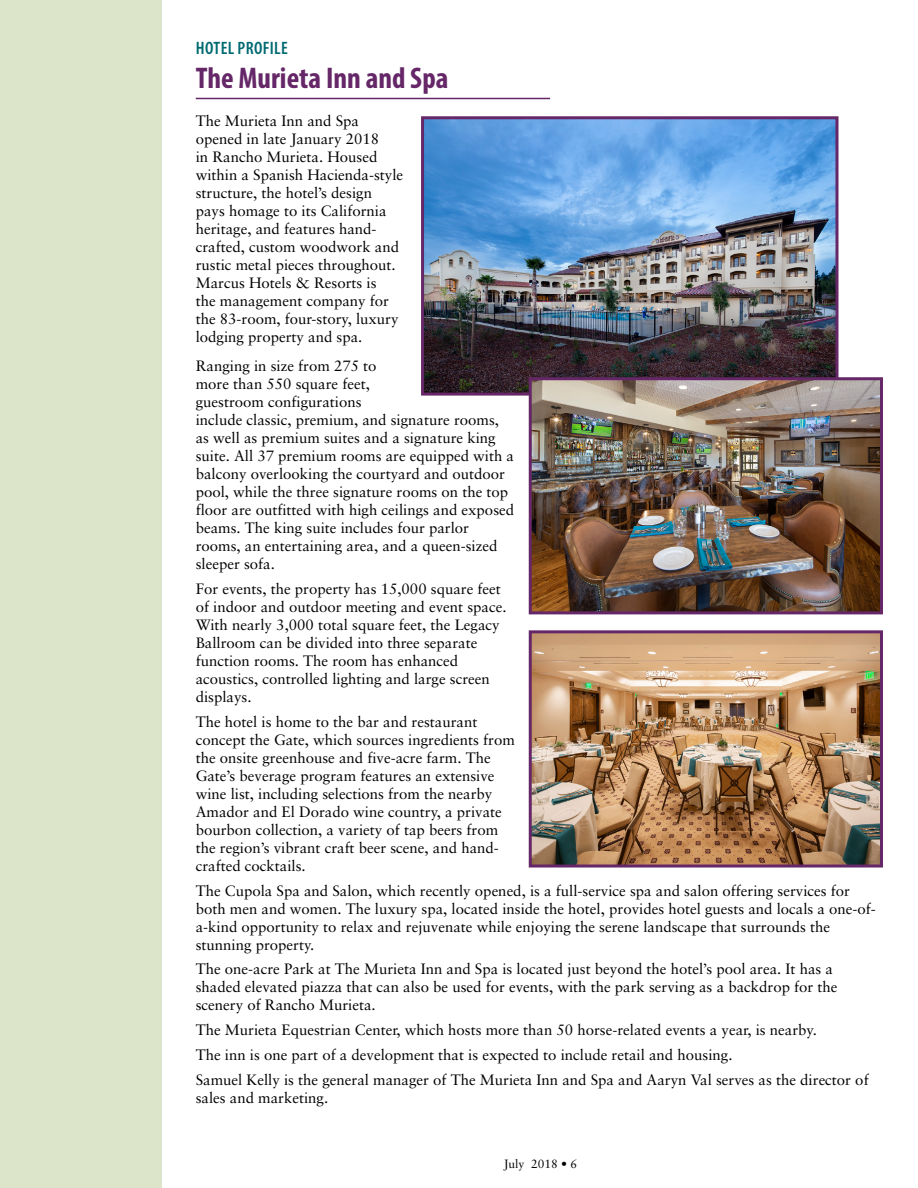
<style>
.page{position:relative;width:918px;height:1188px;background:#fff}
.page>*{position:absolute;margin:0;border:0;box-sizing:border-box;transform-origin:0 0}
.t1{font:700 condensed 30px "Myriad Pro";color:#652767}
.t2{font:600 condensed 18px "Myriad Pro";letter-spacing:.02em;color:#006a71}
.t3{font:15px/18px "Sabon";color:#000}
.t4{font:12px "Sabon";color:#000}
</style>
<div class="page">
<div style="left:0;top:0;width:162px;height:1188px;background:#dce4c9"></div>
<hr style="left:196px;top:98px;width:354px;height:1px;background:#652767">
<img style="left:425px;top:120px;width:409px;height:272px">
<div style="left:421px;top:116px;width:417px;height:280px;border:3px solid #652767"></div>
<img style="left:533px;top:381px;width:346px;height:229px">
<div style="left:529px;top:377px;width:354px;height:237px;border:3px solid #652767"></div>
<img style="left:533px;top:634px;width:346px;height:230px">
<div style="left:529px;top:630px;width:354px;height:238px;border:3px solid #652767"></div>
<p class="t2" style="left:196px;top:37px;width:94px">HOTEL PROFILE</p>
<h1 class="t1" style="left:196px;top:59px;width:254px">The Murieta Inn and Spa</h1>
<p class="t3" style="left:196px;top:112px;width:209px">The Murieta Inn and Spa opened in late January 2018<br>in Rancho Murieta. Housed within a Spanish Hacienda-style structure, the hotel’s design pays homage to its California heritage, and features hand&shy;crafted, custom woodwork and rustic metal pieces throughout.<br>Marcus Hotels &amp; Resorts is<br>the management company for the 83-room, four-story, luxury lodging property and spa.</p>
<p class="t3" style="left:196px;top:357px;width:320px">Ranging in size from 275 to<br>more than 550 square feet,<br>guestroom configurations<br>include classic, premium, and signature rooms, as well as premium suites and a signature king suite. All 37 premium rooms are equipped with a balcony overlooking the courtyard and outdoor pool, while the three signature rooms on the top floor are outfitted with high ceilings and exposed beams. The king suite includes four parlor rooms, an entertaining area, and a queen-sized sleeper sofa.</p>
<p class="t3" style="left:196px;top:580px;width:312px">For events, the property has 15,000 square feet of indoor and outdoor meeting and event space.<br>With nearly 3,000 total square feet, the Legacy Ballroom can be divided into three separate function rooms. The room has enhanced acoustics, controlled lighting and large screen displays.</p>
<p class="t3" style="left:196px;top:712px;width:321px">The hotel is home to the bar and restaurant concept the Gate, which sources ingredients from the onsite greenhouse and five-acre farm. The Gate’s beverage program features an extensive wine list, including selections from the nearby Amador and El Dorado wine country, a private bourbon collection, a variety of tap beers from the region’s vibrant craft beer scene, and hand&shy;crafted cocktails.</p>
<p class="t3" style="left:196px;top:881px;width:682px">The Cupola Spa and Salon, which recently opened, is a full-service spa and salon offering services for both men and women. The luxury spa, located inside the hotel, provides hotel guests and locals a one-of&shy;a-kind opportunity to relax and rejuvenate while enjoying the serene landscape that surrounds the stunning property.</p>
<p class="t3" style="left:196px;top:960px;width:643px">The one-acre Park at The Murieta Inn and Spa is located just beyond the hotel’s pool area. It has a shaded elevated piazza that can also be used for events, with the park serving as a backdrop for the scenery of Rancho Murieta.</p>
<p class="t3" style="left:196px;top:1017px;width:674px;line-height:24.8px">The Murieta Equestrian Center, which hosts more than 50 horse-related events a year, is nearby.<br>The inn is one part of a development that is expected to include retail and housing.<br>Samuel Kelly is the general manager of The Murieta Inn and Spa and Aaryn Val serves as the director of</p>
<p class="t3" style="left:196px;top:1088px;width:134px">sales and marketing.</p>
<p class="t4" style="left:504px;top:1157px;width:75px">July 2018 • 6</p>
</div>
